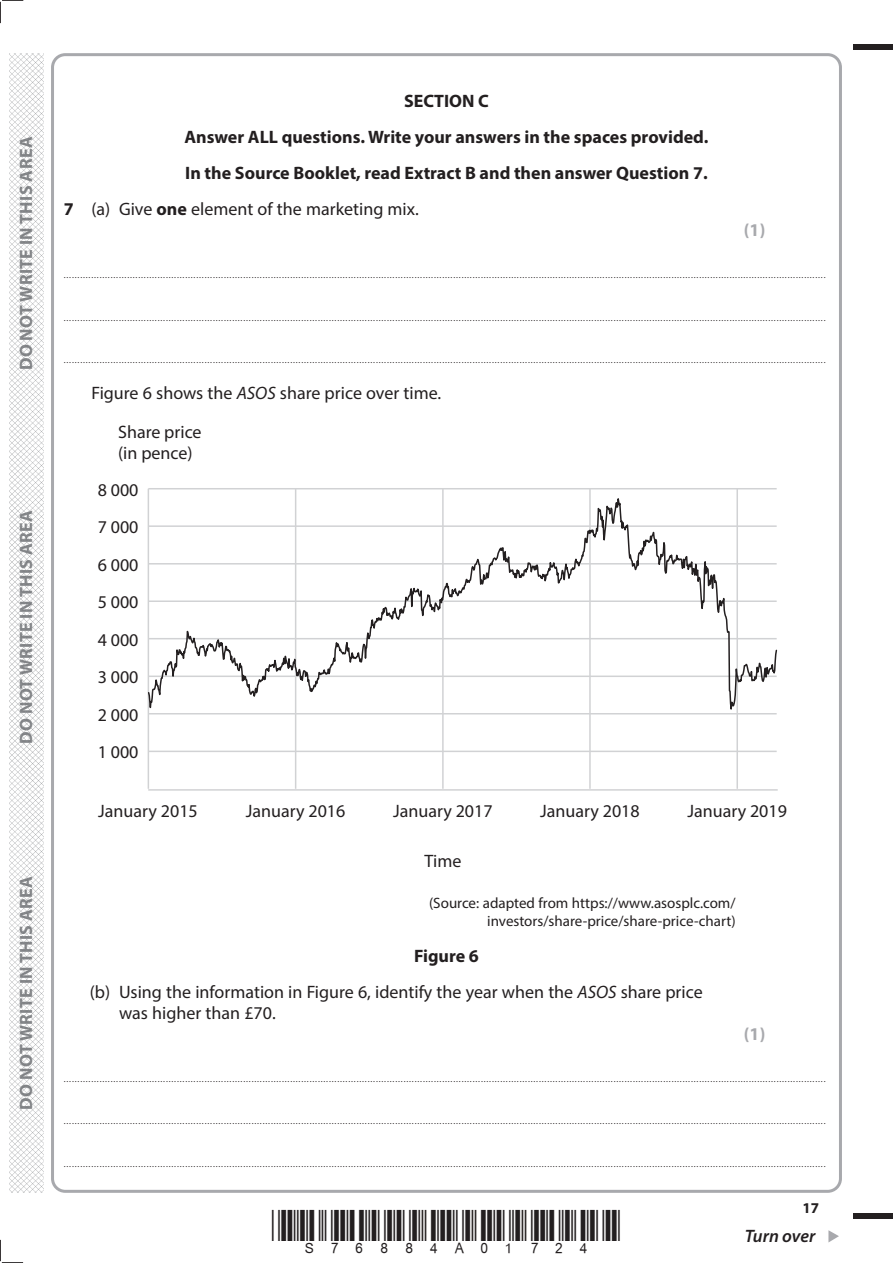
<style>
.page{position:relative;width:893px;height:1263px;background:#fff}
.page>*{position:absolute;margin:0;border:0;box-sizing:border-box;transform-origin:0 0}
.t1{font:18px/37.5px "Myriad Pro";color:#231f20}
.t2{font:700 18px "Myriad Pro";color:#231f20}
.t3{font:700 18px "Myriad Pro";letter-spacing:.02em;color:#808285}
.t4{font:italic 600 18px "Myriad Pro";letter-spacing:-.005em;color:#231f20}
.t5{font:700 18px "Myriad Pro";color:#a8a9ad}
.t6{font:15px/18px "Myriad Pro";color:#231f20;text-align:right}
.t7{font:700 15px "Myriad Pro";color:#231f20}
.t8{font:9px "Myriad Pro";color:#231f20}
.s1{font-weight:700}
.s2{font-style:italic}
</style>
<div class="page">
<svg style="left:828px;top:1230px;width:11px;height:12px"></svg>
<div style="left:853px;top:44px;width:40px;height:5px;background:#231f20"></div>
<div style="left:853px;top:1214px;width:40px;height:5px;background:#231f20"></div>
<svg style="left:0;top:0;width:23px;height:23px"></svg>
<svg style="left:0;top:1240px;width:23px;height:23px"></svg>
<img style="left:10px;top:53px;width:34px;height:1140px">
<hr style="left:148px;top:751px;width:629px;height:1px;background:#d1d2d4">
<hr style="left:148px;top:489px;width:1px;height:300px;background:#d1d2d4">
<hr style="left:442px;top:489px;width:2px;height:300px;background:#d1d2d4">
<hr style="left:589px;top:489px;width:2px;height:300px;background:#d1d2d4">
<hr style="left:736px;top:489px;width:2px;height:300px;background:#d1d2d4">
<hr style="left:295px;top:489px;width:1px;height:300px;background:#d1d2d4">
<hr style="left:148px;top:789px;width:630px;height:2px;background:#d1d2d4">
<svg style="left:147px;top:488px;width:631px;height:236px"></svg>
<h1 class="t3" style="left:14px;top:370px;width:235px;rotate:-90deg">DO NOT WRITE IN THIS AREA</h1>
<h1 class="t3" style="left:14px;top:744px;width:235px;rotate:-90deg">DO NOT WRITE IN THIS AREA</h1>
<h1 class="t3" style="left:14px;top:1110px;width:235px;rotate:-90deg">DO NOT WRITE IN THIS AREA</h1>
<h1 class="t2" style="left:404px;top:89px;width:86px">SECTION C</h1>
<h1 class="t2" style="left:184px;top:125px;width:526px">Answer ALL questions. Write your answers in the spaces provided.</h1>
<h1 class="t2" style="left:185px;top:161px;width:524px">In the Source Booklet, read Extract B and then answer Question 7.</h1>
<h1 class="t1" style="left:64px;top:190px;width:357px"><span class="s1">7</span> (a) Give <span class="s1">one</span> element of the marketing mix.</h1>
<h1 class="t5" style="left:744px;top:218px;width:23px">(1)</h1>
<p class="t8" style="left:64px;top:270px;width:763px">....................................................................................................................................................................................................................................................................................</p>
<p class="t8" style="left:64px;top:312px;width:763px">....................................................................................................................................................................................................................................................................................</p>
<p class="t8" style="left:64px;top:354px;width:763px">....................................................................................................................................................................................................................................................................................</p>
<h1 class="t1" style="left:91px;top:374px;width:351px">Figure 6 shows the <span class="s2">ASOS</span> share price over time.</h1>
<h1 class="t1" style="left:118px;top:421px;width:85px;line-height:21.6px">Share price (in pence)</h1>
<h1 class="t1" style="left:98px;top:471px;width:42px;text-align:justify">8 000<br>7 000<br>6 000<br>5 000<br>4 000<br>3 000<br>2 000<br>1 000</h1>
<h1 class="t1" style="left:98px;top:792px;width:101px">January 2015</h1>
<h1 class="t1" style="left:246px;top:792px;width:101px">January 2016</h1>
<h1 class="t1" style="left:393px;top:792px;width:101px">January 2017</h1>
<h1 class="t1" style="left:540px;top:792px;width:101px">January 2018</h1>
<h1 class="t1" style="left:687px;top:792px;width:101px">January 2019</h1>
<h1 class="t1" style="left:424px;top:842px;width:38px">Time</h1>
<h2 class="t6" style="left:429px;top:894px;width:308px">(Source: adapted from https://www.asosplc.com/ investors/share-price/share-price-chart)</h2>
<h1 class="t1" style="left:90px;top:937px;width:614px;line-height:36px;text-indent:324px"><span class="s1">Figure 6<br></span>(b) Using the information in Figure 6, identify the year when the <span class="s2">ASOS</span> share price</h1>
<h1 class="t1" style="left:119px;top:994px;width:158px">was higher than £70.</h1>
<h1 class="t5" style="left:744px;top:1022px;width:23px">(1)</h1>
<p class="t8" style="left:64px;top:1073px;width:763px">....................................................................................................................................................................................................................................................................................</p>
<p class="t8" style="left:64px;top:1116px;width:763px">....................................................................................................................................................................................................................................................................................</p>
<p class="t8" style="left:64px;top:1158px;width:763px">....................................................................................................................................................................................................................................................................................</p>
<h2 class="t7" style="left:802px;top:1198px;width:18px">17</h2>
<h1 class="t4" style="left:745px;top:1225px;width:72px">Turn over</h1>
</div>
